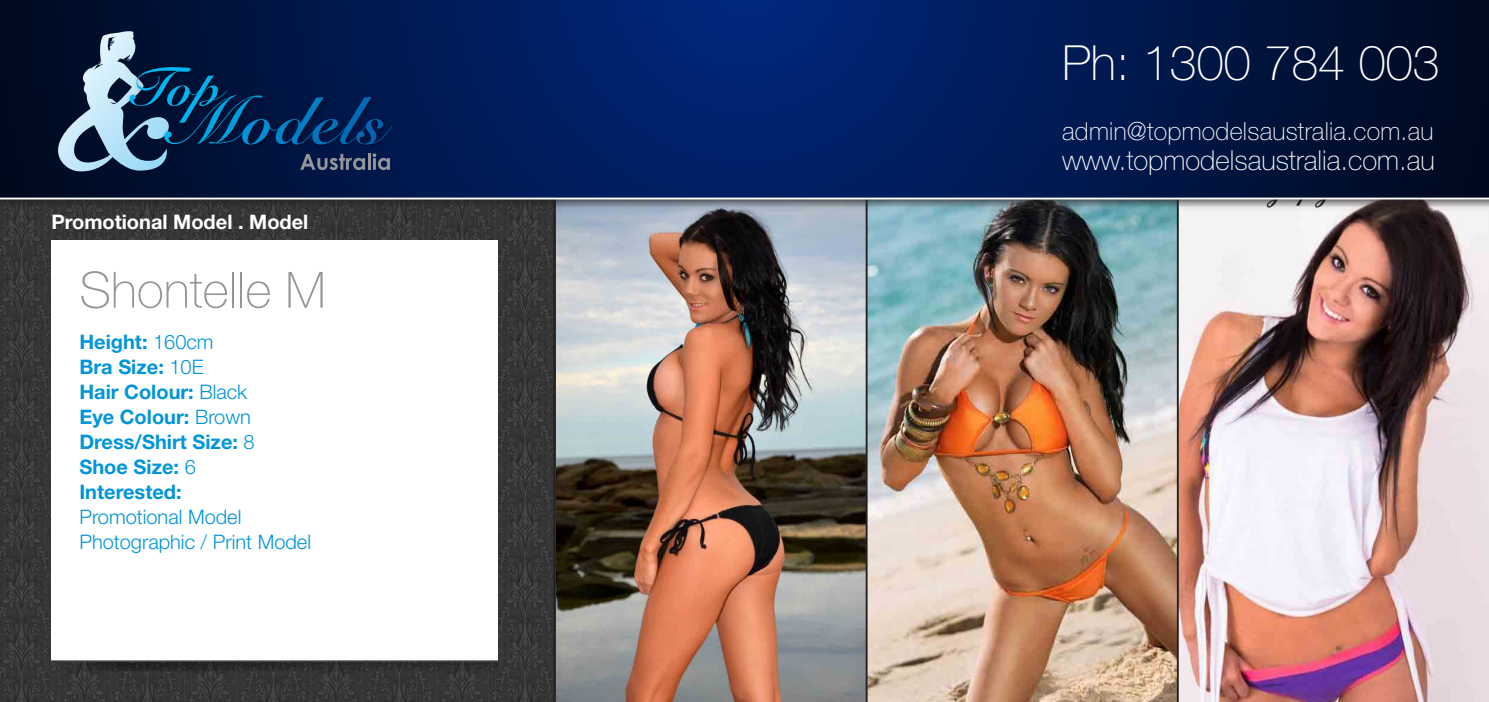
<style>
.page{position:relative;width:1489px;height:702px;background:#fff}
.page>*{position:absolute;margin:0;border:0;box-sizing:border-box;transform-origin:0 0}
.t1{font:100 50px "Helvetica Neue LT Std";color:#939598}
.t2{font:100 48.5px "Helvetica Neue LT Std";color:#fff}
.t3{font:100 27.5px "Helvetica Neue LT Std";color:#fff}
.t4{font:100 25px "Helvetica Neue LT Std";letter-spacing:.01em;color:#fff}
.t5{font:700 20px "Helvetica Neue LT Std";color:#0095d9}
.t6{font:300 20px "Helvetica Neue LT Std";color:#0095d9}
.t7{font:700 20px "Helvetica Neue LT Std";color:#fff}
.s1{font-weight:300}
</style>
<div class="page">
<img style="left:0;top:210px;width:1488px;height:492px">
<div style="left:51px;top:241px;width:447px;height:84px;background:#fff"></div>
<img style="left:51px;top:325px;width:447px;height:348px">
<hr style="left:1176px;top:198px;width:2px;height:504px;background:#231f20">
<div style="left:0;top:0;width:1488px;height:210px;background:#231f20;opacity:.75"></div>
<svg style="left:0;top:0;width:1488px;height:197px;background:#00194f"></svg>
<img style="left:392px;top:90px;width:8px;height:62px">
<svg style="left:43px;top:31px;width:349px;height:141px;background:#19375d"></svg>
<hr style="left:865px;top:198px;width:2px;height:504px;background:#231f20">
<hr style="left:553px;top:198px;width:2px;height:504px;background:#231f20">
<hr style="left:0;top:197px;width:1488px;height:2px;background:#fff">
<p class="t7" style="left:51px;top:210px;width:258px">Promotional Model . Model</p>
<p class="t1" style="left:79px;top:261px;width:248px">Shontelle M</p>
<p class="t5" style="left:79px;top:329px;width:136px">Height: <span class="s1">160cm</span></p>
<p class="t5" style="left:79px;top:354px;width:126px">Bra Size: <span class="s1">10E</span></p>
<p class="t5" style="left:79px;top:379px;width:169px">Hair Colour: <span class="s1">Black</span></p>
<p class="t5" style="left:79px;top:404px;width:173px">Eye Colour: <span class="s1">Brown</span></p>
<p class="t5" style="left:79px;top:429px;width:177px">Dress/Shirt Size: <span class="s1">8</span></p>
<p class="t5" style="left:79px;top:454px;width:118px">Shoe Size: <span class="s1">6</span></p>
<p class="t5" style="left:79px;top:479px;width:104px">Interested:</p>
<p class="t6" style="left:79px;top:504px;width:163px">Promotional Model</p>
<p class="t6" style="left:79px;top:529px;width:233px">Photographic / Print Model</p>
<p class="t2" style="left:1062px;top:35px;width:379px">Ph: 1300 784 003</p>
<p class="t4" style="left:1062px;top:117px;width:373px">admin@topmodelsaustralia.com.au</p>
<p class="t3" style="left:1062px;top:145px;width:374px">www.topmodelsaustralia.com.au</p>
</div>
